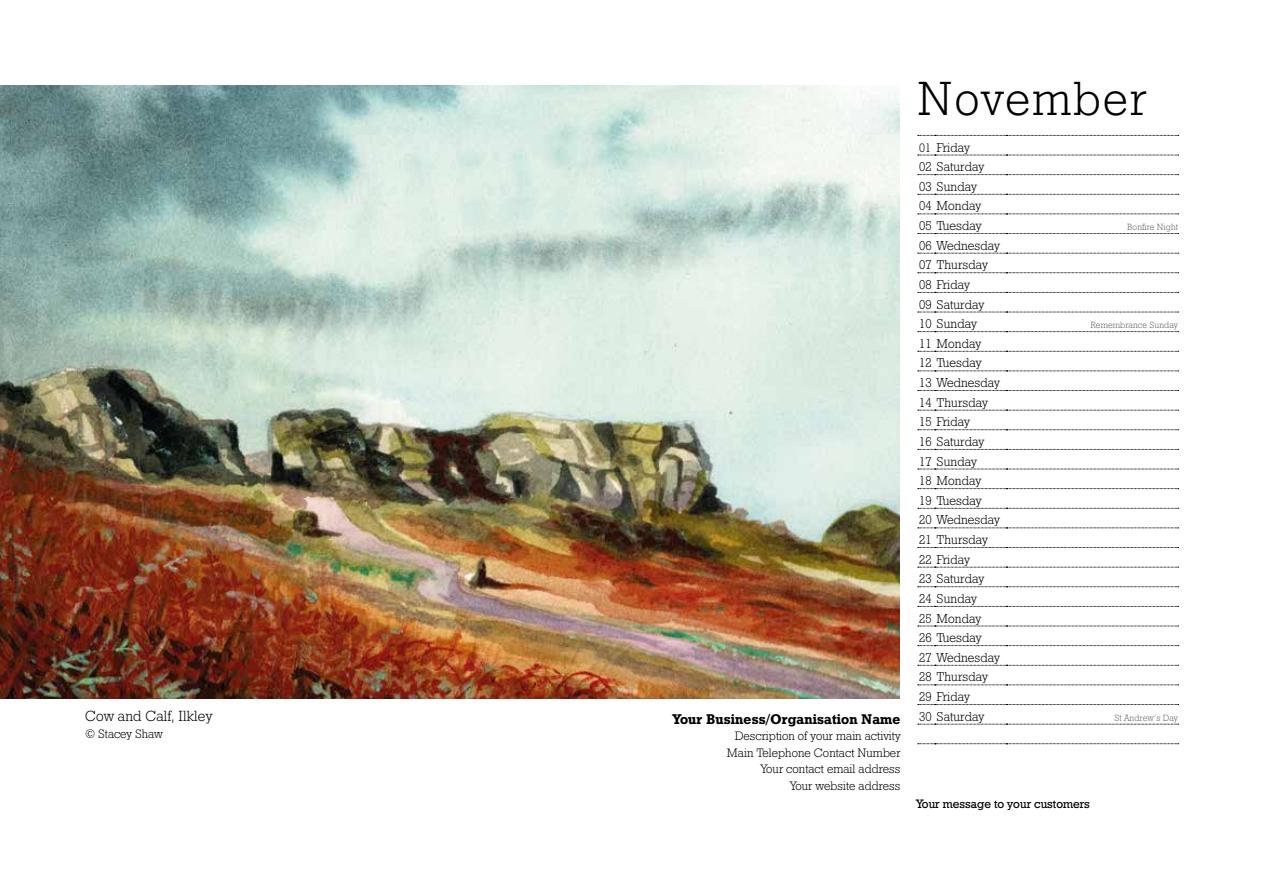
<style>
.page{position:relative;width:1263px;height:893px;background:#fff}
.page>*{position:absolute;margin:0;border:0;box-sizing:border-box;transform-origin:0 0}
.t1{font:47.85px "Geometric Slab 712 BT Light A";letter-spacing:.05em;color:#000}
.t2{font:14.7px "Geometric Slab 712 BT Light A";letter-spacing:.01em;color:#000}
.t3{font:14.1px "Geometric Slab 712 BT Bold A";letter-spacing:.01em;color:#000}
.t4{font:12.9px/19.6px "Geometric Slab 712 BT Light A";letter-spacing:.005em;color:#000}
.t5{font:12.3px/16.5px "Geometric Slab 712 BT Light A";letter-spacing:.005em;color:#000;text-align:right}
.t6{font:12.3px "Geometric Slab 712 BT Medium A";color:#000}
.t7{font:9px "Geometric Slab 712 BT Light A";letter-spacing:.01em;color:#646363}
.s1{font-size:12.3px}
</style>
<div class="page">
<img style="left:0;top:85px;width:899px;height:613px">
<svg style="left:1006px;top:370px;width:172px;height:354px"></svg>
<svg style="left:918px;top:135px;width:261px;height:1px"></svg>
<svg style="left:918px;top:155px;width:261px;height:1px"></svg>
<svg style="left:918px;top:174px;width:261px;height:1px"></svg>
<svg style="left:918px;top:194px;width:261px;height:1px"></svg>
<svg style="left:918px;top:214px;width:261px;height:1px"></svg>
<svg style="left:918px;top:233px;width:261px;height:1px"></svg>
<svg style="left:918px;top:253px;width:261px;height:1px"></svg>
<svg style="left:918px;top:272px;width:261px;height:1px"></svg>
<svg style="left:918px;top:292px;width:261px;height:1px"></svg>
<svg style="left:918px;top:312px;width:261px;height:1px"></svg>
<svg style="left:918px;top:331px;width:261px;height:1px"></svg>
<svg style="left:918px;top:351px;width:261px;height:1px"></svg>
<svg style="left:918px;top:371px;width:261px;height:1px"></svg>
<svg style="left:918px;top:390px;width:261px;height:1px"></svg>
<svg style="left:918px;top:410px;width:261px;height:1px"></svg>
<svg style="left:918px;top:429px;width:261px;height:1px"></svg>
<svg style="left:918px;top:449px;width:261px;height:1px"></svg>
<svg style="left:918px;top:469px;width:261px;height:1px"></svg>
<svg style="left:918px;top:488px;width:261px;height:1px"></svg>
<svg style="left:918px;top:508px;width:261px;height:1px"></svg>
<svg style="left:918px;top:528px;width:261px;height:1px"></svg>
<svg style="left:918px;top:547px;width:261px;height:1px"></svg>
<svg style="left:918px;top:567px;width:261px;height:1px"></svg>
<svg style="left:918px;top:586px;width:261px;height:1px"></svg>
<svg style="left:918px;top:606px;width:261px;height:1px"></svg>
<svg style="left:918px;top:626px;width:261px;height:1px"></svg>
<svg style="left:918px;top:645px;width:261px;height:1px"></svg>
<svg style="left:918px;top:665px;width:261px;height:1px"></svg>
<svg style="left:918px;top:685px;width:261px;height:1px"></svg>
<svg style="left:918px;top:704px;width:261px;height:1px"></svg>
<svg style="left:918px;top:724px;width:261px;height:1px"></svg>
<svg style="left:918px;top:743px;width:261px;height:1px"></svg>
<p class="t2" style="left:85px;top:707px;width:129px">Cow and Calf, Ilkley</p>
<p class="t5" style="left:85px;top:725px;width:79px">© Stacey Shaw</p>
<p class="t3" style="left:673px;top:710px;width:229px">Your Business/Organisation Name</p>
<p class="t5" style="left:727px;top:727px;width:175px">Description of your main activity<br>Main Telephone Contact Number<br>Your contact email address<br>Your website address</p>
<h1 class="t1" style="left:917px;top:69px;width:230px">November</h1>
<p class="t4" style="left:919px;top:137px;width:66px"><span class="s1">01</span> Friday<br>02 Saturday<br>03 Sunday<br>04 Monday<br>05 Tuesday</p>
<p class="t7" style="left:1127px;top:221px;width:52px">Bonfire Night</p>
<p class="t4" style="left:919px;top:235px;width:82px">06 Wednesday<br>07 Thursday<br>08 Friday<br>09 Saturday<br>10 Sunday</p>
<p class="t4" style="left:919px;top:333px;width:82px">11 Monday<br>12 Tuesday<br>13 Wednesday<br>14 Thursday<br>15 Friday<br>16 Saturday<br>17 Sunday<br>18 Monday<br>19 Tuesday<br>20 Wednesday<br>21 Thursday<br>22 Friday<br>23 Saturday<br>24 Sunday<br>25 Monday<br>26 Tuesday<br>27 Wednesday<br>28 Thursday<br>29 Friday<br>30 Saturday</p>
<p class="t7" style="left:1090px;top:320px;width:89px">Remembrance Sunday</p>
<p class="t7" style="left:1114px;top:712px;width:65px">St Andrew’s Day</p>
<p class="t6" style="left:917px;top:796px;width:175px">Your message to your customers</p>
</div>
